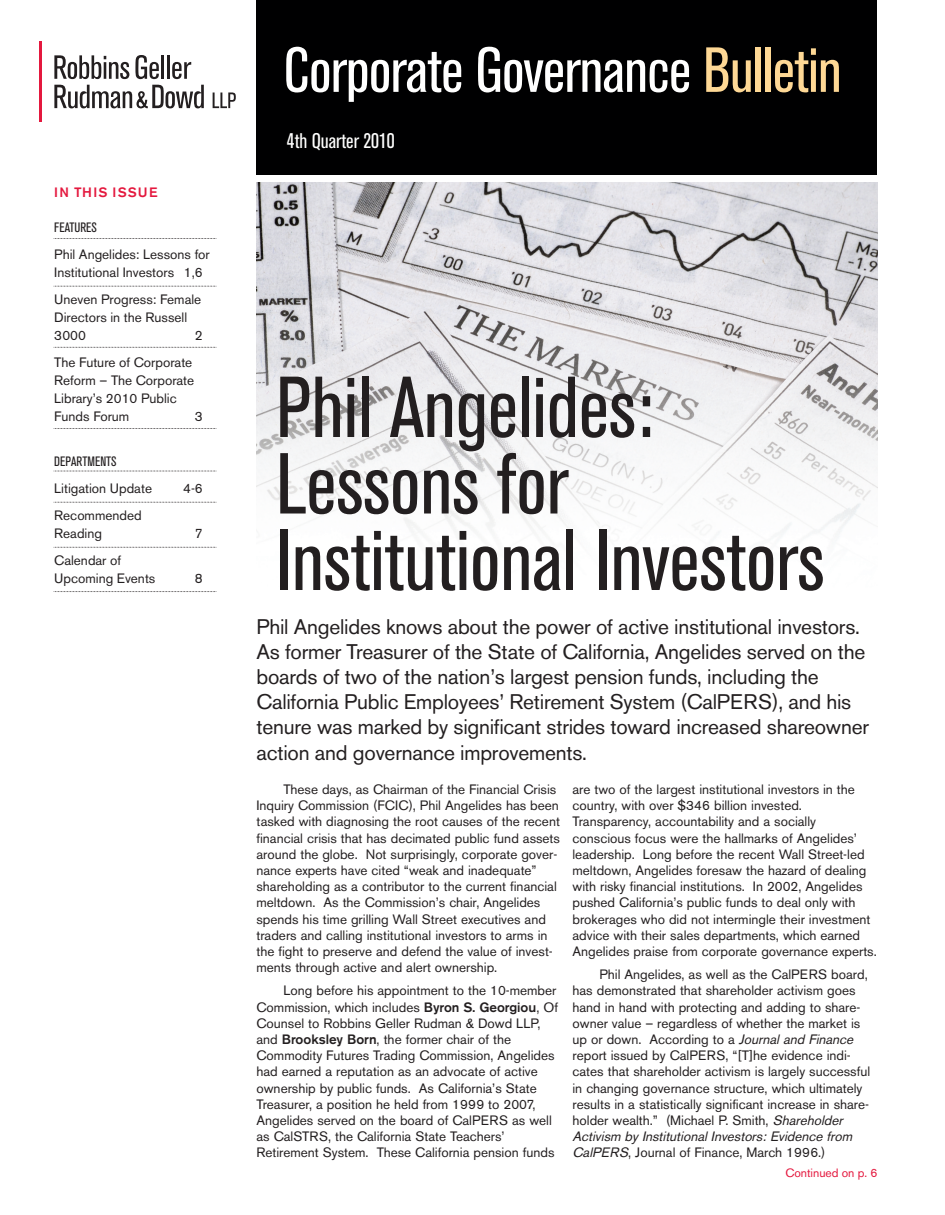
<style>
.page{position:relative;width:945px;height:1215px;background:#fff}
.page>*{position:absolute;margin:0;border:0;box-sizing:border-box;transform-origin:0 0}
.t1{font:condensed 85.5px/76.5px "Akzidenz Grotesk BQ";color:#231f20}
.t2{font:condensed 63px "Akzidenz Grotesk BQ";letter-spacing:-.01em;color:#fff}
.t3{font:21px/25.2px "Akzidenz Grotesk BE";letter-spacing:-.01em;color:#231f20}
.t4{font:condensed 21px "Akzidenz Grotesk BQ";color:#fff}
.t5{font:13.5px/16.2px "Akzidenz Grotesk BE";color:#231f20}
.t6{font:condensed 13.5px "Akzidenz Grotesk BQ";color:#231f20}
.t7{font:500 13.5px "Akzidenz Grotesk BE";letter-spacing:.09em;color:#e4183e}
.t8{font:12px "Akzidenz Grotesk BE";color:#e4183e}
.s1{color:#fed895}
.s2{font-weight:500}
.s3{font-style:italic}
</style>
<div class="page">
<div style="left:256px;top:0;width:622px;height:176px;background:#000001"></div>
<svg style="left:54px;top:55px;width:75px;height:24px"></svg>
<svg style="left:135px;top:55px;width:24px;height:24px"></svg>
<hr style="left:161px;top:55px;width:3px;height:24px;background:#231f20">
<hr style="left:167px;top:55px;width:3px;height:24px;background:#231f20">
<svg style="left:172px;top:62px;width:19px;height:17px"></svg>
<svg style="left:54px;top:85px;width:150px;height:23px"></svg>
<svg style="left:213px;top:92px;width:23px;height:16px"></svg>
<hr style="left:39px;top:42px;width:3px;height:80px;background:#e4183e">
<svg style="left:54px;top:286px;width:163px;height:1px"></svg>
<svg style="left:54px;top:502px;width:163px;height:1px"></svg>
<svg style="left:54px;top:471px;width:163px;height:1px"></svg>
<svg style="left:54px;top:347px;width:163px;height:1px"></svg>
<svg style="left:54px;top:547px;width:163px;height:1px"></svg>
<svg style="left:54px;top:428px;width:163px;height:1px"></svg>
<svg style="left:54px;top:591px;width:163px;height:1px"></svg>
<img style="left:256px;top:182px;width:622px;height:353px">
<svg style="left:54px;top:238px;width:163px;height:1px"></svg>
<p class="t7" style="left:54px;top:188px;width:105px">IN THIS ISSUE</p>
<p class="t6" style="left:54px;top:222px;width:44px">FEATURES</p>
<p class="t5" style="left:54px;top:246px;width:157px;line-height:18px">Phil Angelides: Lessons for<br>Institutional Investors 1,6</p>
<p class="t5" style="left:54px;top:291px;width:148px;line-height:18px">Uneven Progress: Female<br>Directors in the Russell<br>3000</p>
<p class="t5" style="left:195px;top:328px;width:9px">2</p>
<p class="t5" style="left:54px;top:354px;width:141px;line-height:18px">The Future of Corporate<br>Reform – The Corporate<br>Library’s 2010 Public<br>Funds Forum</p>
<p class="t5" style="left:195px;top:409px;width:9px">3</p>
<p class="t6" style="left:54px;top:456px;width:64px">DEPARTMENTS</p>
<p class="t5" style="left:54px;top:481px;width:99px">Litigation Update</p>
<p class="t5" style="left:183px;top:481px;width:21px">4-6</p>
<p class="t5" style="left:54px;top:507px;width:89px;line-height:18px">Recommended<br>Reading</p>
<p class="t5" style="left:195px;top:526px;width:9px">7</p>
<p class="t5" style="left:54px;top:552px;width:103px;line-height:18px">Calendar of<br>Upcoming Events</p>
<p class="t5" style="left:195px;top:571px;width:9px">8</p>
<h2 class="t2" style="left:284px;top:47px;width:560px">Corporate Governance <span class="s1">Bulletin</span></h2>
<h3 class="t4" style="left:287px;top:133px;width:109px">4th Quarter 2010</h3>
<h1 class="t1" style="left:276px;top:375px;width:550px">Phil Angelides:<br>Lessons for<br>Institutional Investors</h1>
<p class="t3" style="left:256px;top:616px;width:614px">Phil Angelides knows about the power of active institutional investors.<br>As former Treasurer of the State of California, Angelides served on the boards of two of the nation’s largest pension funds, including the California Public Employees’ Retirement System (CalPERS), and his tenure was marked by significant strides toward increased shareowner action and governance improvements.</p>
<p class="t5" style="left:256px;top:783px;width:305px;text-indent:27px">These days, as Chairman of the Financial Crisis Inquiry Commission (FCIC), Phil Angelides has been tasked with diagnosing the root causes of the recent financial crisis that has decimated public fund assets around the globe. Not surprisingly, corporate gover&shy;nance experts have cited “weak and inadequate” shareholding as a contributor to the current financial meltdown. As the Commission’s chair, Angelides spends his time grilling Wall Street executives and traders and calling institutional investors to arms in the fight to preserve and defend the value of invest&shy;ments through active and alert ownership.</p>
<p class="t5" style="left:256px;top:984px;width:303px;text-indent:27px">Long before his appointment to the 10-member Commission, which includes <span class="s2">Byron S. Georgiou</span>, Of Counsel to Robbins Geller Rudman &amp; Dowd LLP, and <span class="s2">Brooksley Born</span>, the former chair of the Commodity Futures Trading Commission, Angelides had earned a reputation as an advocate of active ownership by public funds. As California’s State Treasurer, a position he held from 1999 to 2007, Angelides served on the board of CalPERS as well as CalSTRS, the California State Teachers’ Retirement System. These California pension funds</p>
<p class="t5" style="left:573px;top:783px;width:306px">are two of the largest institutional investors in the country, with over $346 billion invested.<br>Transparency, accountability and a socially conscious focus were the hallmarks of Angelides’ leadership. Long before the recent Wall Street-led meltdown, Angelides foresaw the hazard of dealing with risky financial institutions. In 2002, Angelides pushed California’s public funds to deal only with brokerages who did not intermingle their investment advice with their sales departments, which earned Angelides praise from corporate governance experts.</p>
<p class="t5" style="left:573px;top:968px;width:299px;text-indent:27px">Phil Angelides, as well as the CalPERS board, has demonstrated that shareholder activism goes hand in hand with protecting and adding to share&shy;owner value – regardless of whether the market is up or down. According to a <span class="s3">JournalandFinance </span>report issued by CalPERS, “[T]he evidence indi&shy;cates that shareholder activism is largely successful in changing governance structure, which ultimately results in a statistically significant increase in share&shy;holder wealth.” (Michael P. Smith, <span class="s3">Shareholder Activism by Institutional Investors: Evidence from CalPERS</span>, Journal of Finance, March 1996.)</p>
<p class="t8" style="left:785px;top:1169px;width:94px">Continued on p. 6</p>
</div>
